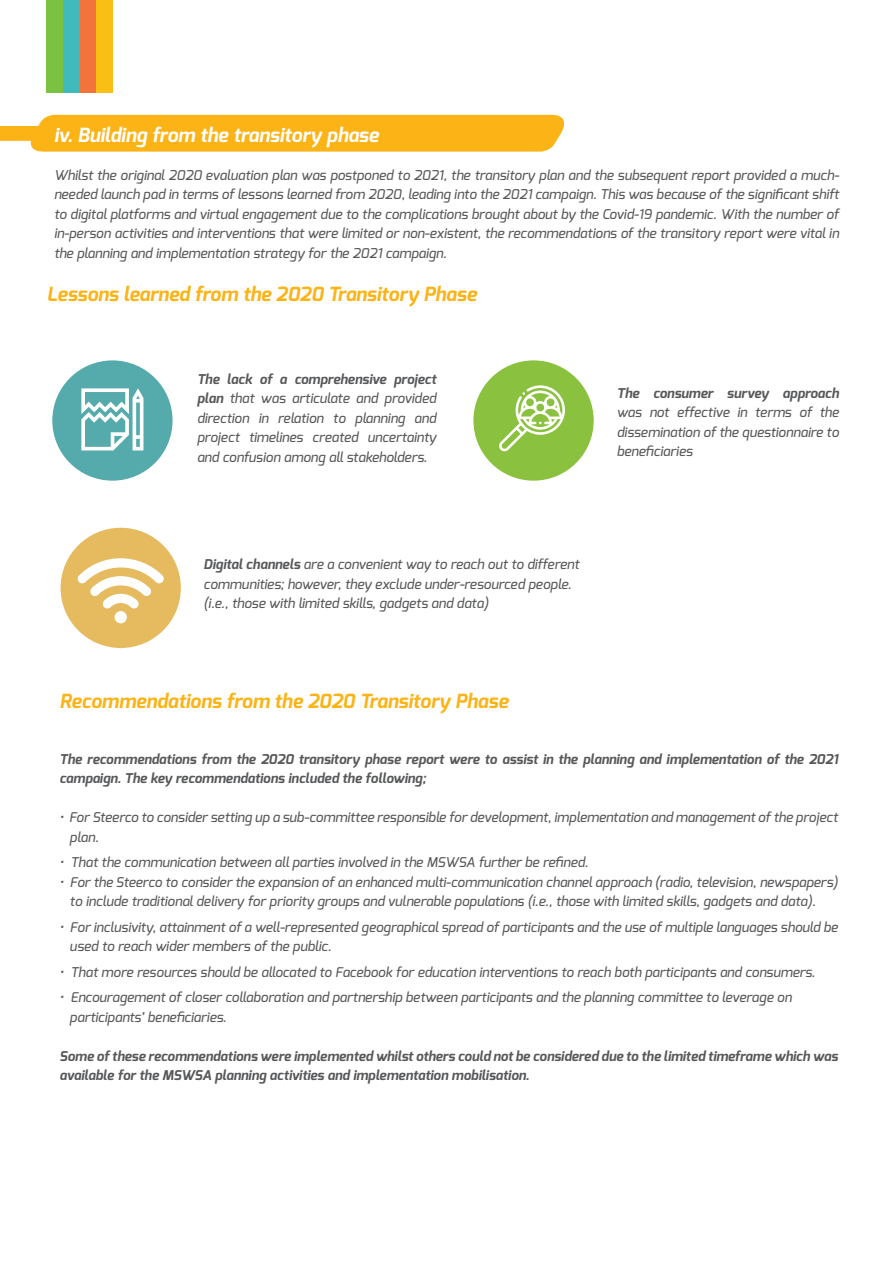
<style>
.page{position:relative;width:893px;height:1263px;background:#fff}
.page>*{position:absolute;margin:0;border:0;box-sizing:border-box;transform-origin:0 0}
.t1{font:italic 700 19.5px "Exo";color:#fbb316}
.t2{font:italic 700 19.5px "Exo";color:#fff}
.t3{font:italic 500 13.5px/19.5px "Exo";color:#57585a}
.t4{font:italic 700 13.5px/19.5px "Exo";color:#57585a}
.s1{font-weight:700}
</style>
<div class="page">
<div style="left:96px;top:0;width:16px;height:93px;background:#f9bf14"></div>
<div style="left:80px;top:0;width:16px;height:93px;background:#f3733d"></div>
<div style="left:63px;top:0;width:17px;height:93px;background:#41babc"></div>
<div style="left:47px;top:0;width:16px;height:93px;background:#7bc142"></div>
<svg style="left:0;top:115px;width:564px;height:37px;background:#fbb724"></svg>
<div style="left:52px;top:360px;width:121px;height:121px;background:#55aaac;border-radius:50%"></div>
<div style="left:473px;top:360px;width:121px;height:121px;background:#8ac23f;border-radius:50%"></div>
<div style="left:61px;top:528px;width:120px;height:120px;background:#e6ba5e;border-radius:50%"></div>
<svg style="left:77px;top:552px;width:104px;height:96px"></svg>
<svg style="left:81px;top:388px;width:92px;height:93px"></svg>
<svg style="left:499px;top:385px;width:95px;height:96px"></svg>
<h1 class="t2" style="left:54px;top:126px;width:326px">iv. Building from the transitory phase</h1>
<p class="t3" style="left:54px;top:166px;width:787px;text-align:justify">Whilst the original 2020 evaluation plan was postponed to 2021, the transitory plan and the subsequent report provided a much&shy;needed launch pad in terms of lessons learned from 2020, leading into the 2021 campaign. This was because of the significant shift to digital platforms and virtual engagement due to the complications brought about by the Covid-19 pandemic. With the number of in-person activities and interventions that were limited or non-existent, the recommendations of the transitory report were vital in the planning and implementation strategy for the 2021 campaign.</p>
<h1 class="t1" style="left:47px;top:285px;width:431px">Lessons learned from the 2020 Transitory Phase</h1>
<p class="t3" style="left:197px;top:370px;width:241px;text-align:justify"><span class="s1">The lack of a comprehensive project plan</span> that was articulate and provided direction in relation to planning and project timelines created uncertainty and confusion among all stakeholders.</p>
<p class="t3" style="left:204px;top:555px;width:377px"><span class="s1">Digital channels</span> are a convenient way to reach out to different communities; however, they exclude under-resourced people. (i.e., those with limited skills, gadgets and data)</p>
<p class="t4" style="left:617px;top:385px;width:224px">The consumer survey approach</p>
<p class="t3" style="left:617px;top:404px;width:224px;text-align:justify">was not effective in terms of the dissemination of the questionnaire to beneficiaries</p>
<h1 class="t1" style="left:60px;top:691px;width:450px">Recommendations from the 2020 Transitory Phase</h1>
<p class="t4" style="left:60px;top:750px;width:780px">The recommendations from the 2020 transitory phase report were to assist in the planning and implementation of the 2021 campaign. The key recommendations included the following;</p>
<p class="t3" style="left:70px;top:809px;width:770px;text-indent:-10px">• For Steerco to consider setting up a sub-committee responsible for development, implementation and management of the project plan.</p>
<p class="t3" style="left:60px;top:854px;width:530px">• That the communication between all parties involved in the MSWSA further be refined.</p>
<p class="t3" style="left:70px;top:873px;width:770px;text-indent:-10px">• For the Steerco to consider the expansion of an enhanced multi-communication channel approach (radio, television, newspapers) to include traditional delivery for priority groups and vulnerable populations (i.e., those with limited skills, gadgets and data).</p>
<p class="t3" style="left:70px;top:918px;width:770px;text-indent:-10px">• For inclusivity, attainment of a well-represented geographical spread of participants and the use of multiple languages should be used to reach wider members of the public.</p>
<p class="t3" style="left:60px;top:963px;width:757px">• That more resources should be allocated to Facebook for education interventions to reach both participants and consumers.</p>
<p class="t3" style="left:70px;top:989px;width:724px;text-indent:-10px">• Encouragement of closer collaboration and partnership between participants and the planning committee to leverage on participants’ beneficiaries.</p>
<p class="t4" style="left:60px;top:1047px;width:780px">Some of these recommendations were implemented whilst others could not be considered due to the limited timeframe which was available for the MSWSA planning activities and implementation mobilisation.</p>
</div>
